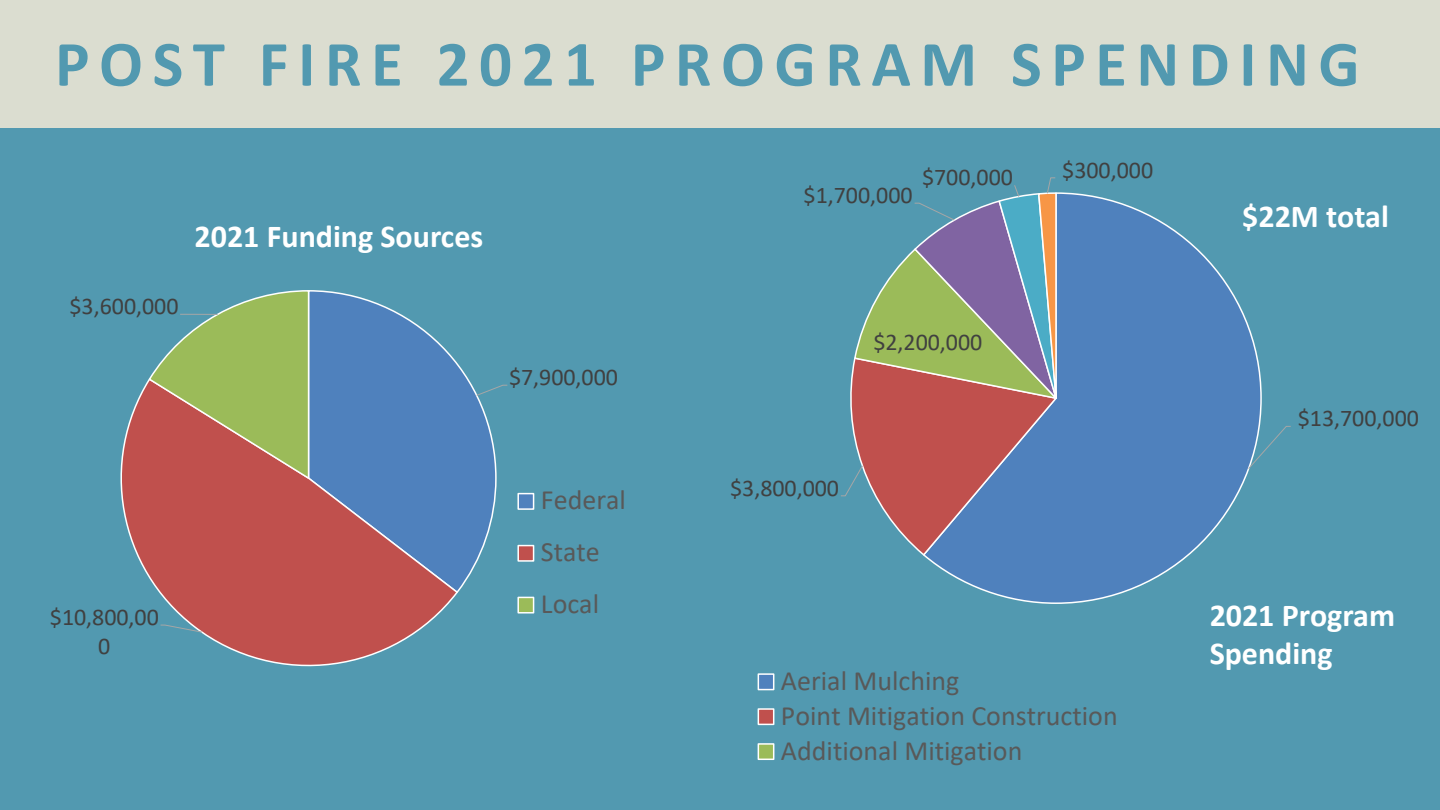
<style>
.page{position:relative;width:1440px;height:810px;background:#5299b0}
.page>*{position:absolute;margin:0;border:0;box-sizing:border-box;transform-origin:0 0}
.t1{font:700 65px "Calibri";letter-spacing:.145em;color:#5299b0}
.t2{font:700 32px/38.4px "Calibri";color:#fff}
.t3{font:28px "Calibri";color:#595959}
.t4{font:24px/29.3px "Calibri";color:#404040;text-align:center}
</style>
<div class="page">
<div style="left:0;top:0;width:1440px;height:128px;background:#dbddd0"></div>
<svg style="left:925px;top:192px;width:337px;height:412px"></svg>
<svg style="left:1248px;top:426px;width:43px;height:44px"></svg>
<svg style="left:841px;top:177px;width:219px;height:380px"></svg>
<div style="left:758px;top:674px;width:16px;height:16px;background:#4f81bd"></div>
<div style="left:758px;top:673px;width:16px;height:17px;border:2px solid #fff"></div>
<div style="left:758px;top:709px;width:16px;height:15px;background:#c0504d"></div>
<div style="left:758px;top:708px;width:16px;height:17px;border:2px solid #fff"></div>
<div style="left:758px;top:744px;width:16px;height:15px;background:#9bbb59"></div>
<div style="left:758px;top:743px;width:16px;height:17px;border:2px solid #fff"></div>
<svg style="left:310px;top:290px;width:187px;height:301px"></svg>
<svg style="left:120px;top:377px;width:339px;height:290px;background:#8f6b7e"></svg>
<svg style="left:476px;top:384px;width:32px;height:12px"></svg>
<svg style="left:160px;top:624px;width:43px;height:9px"></svg>
<svg style="left:147px;top:290px;width:163px;height:191px;background:#9d9b67"></svg>
<div style="left:517px;top:493px;width:17px;height:17px;background:#4f81bd;border:2px solid #fff"></div>
<div style="left:517px;top:545px;width:17px;height:17px;background:#c0504d;border:2px solid #fff"></div>
<div style="left:517px;top:597px;width:17px;height:17px;background:#9bbb59;border:2px solid #fff"></div>
<h1 class="t1" style="left:55px;top:18px;width:1306px">POST FIRE 2021 PROGRAM SPENDING</h1>
<p class="t4" style="left:70px;top:291px;width:111px">$3,600,000</p>
<p class="t2" style="left:195px;top:217px;width:290px">2021 Funding Sources</p>
<p class="t4" style="left:509px;top:362px;width:111px">$7,900,000</p>
<p class="t4" style="left:50px;top:602px;width:111px">$10,800,00<br>0</p>
<p class="t3" style="left:541px;top:481px;width:87px">Federal</p>
<p class="t3" style="left:541px;top:533px;width:60px">State</p>
<p class="t3" style="left:541px;top:584px;width:60px">Local</p>
<p class="t4" style="left:804px;top:179px;width:111px">$1,700,000</p>
<p class="t4" style="left:922px;top:162px;width:92px">$700,000</p>
<p class="t4" style="left:1062px;top:155px;width:92px">$300,000</p>
<p class="t4" style="left:873px;top:326px;width:111px">$2,200,000</p>
<p class="t4" style="left:730px;top:473px;width:111px">$3,800,000</p>
<p class="t3" style="left:781px;top:661px;width:180px">Aerial Mulching</p>
<p class="t3" style="left:781px;top:696px;width:338px">Point Mitigation Construction</p>
<p class="t3" style="left:781px;top:731px;width:243px">Additional Mitigation</p>
<p class="t2" style="left:1242px;top:196px;width:148px">$22M total</p>
<p class="t4" style="left:1298px;top:403px;width:123px">$13,700,000</p>
<p class="t2" style="left:1210px;top:596px;width:187px">2021 Program<br>Spending</p>
</div>
